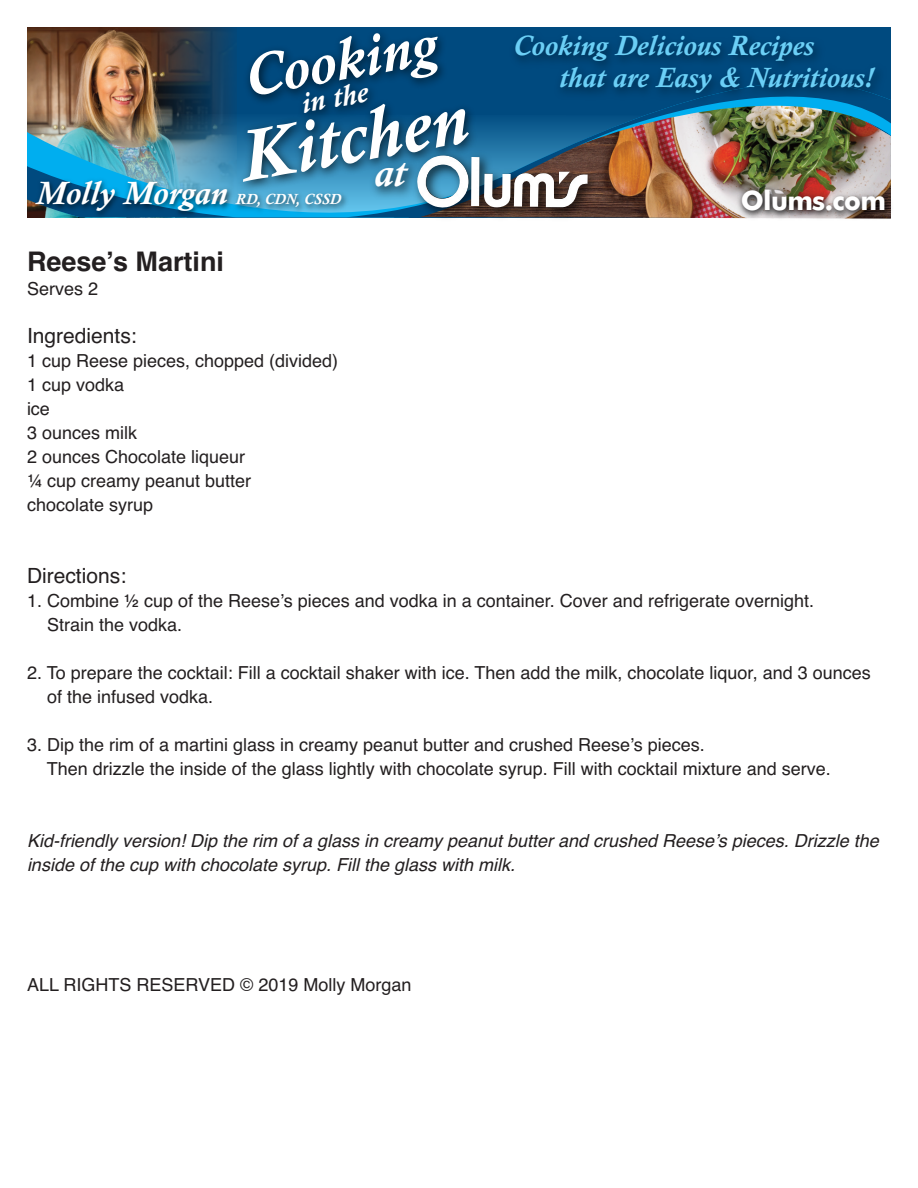
<style>
.page{position:relative;width:918px;height:1188px;background:#fff}
.page>*{position:absolute;margin:0;border:0;box-sizing:border-box;transform-origin:0 0}
.t1{font:italic 700 73.35px "Calisto";color:#fff}
.t2{font:italic 700 58.65px "Calisto";color:#fff}
.t3{font:italic 700 39.75px "Calisto";color:#fff}
.t4{font:italic 700 33px "Calisto";color:#fff}
.t5{font:italic 700 29.4px "Calisto";color:#fff}
.t6{font:italic 700 28.5px/31.5px "Calisto";color:#6bcff6}
.t7{font:700 27px "Helvetica";color:#231f20}
.t8{font:700 27px "Futura BT";letter-spacing:-.025em;color:#fff}
.t9{font:21px "Helvetica";color:#231f20}
.t10{font:18px/24px "Helvetica";color:#231f20}
.t11{font:italic 18px/24px "Helvetica";color:#231f20}
.s1{font-size:15px}
</style>
<div class="page">
<img style="left:27px;top:27px;width:125px;height:33px">
<svg style="left:152px;top:27px;width:12px;height:33px"></svg>
<img style="left:27px;top:60px;width:864px;height:157px">
<img style="left:164px;top:27px;width:377px;height:143px">
<img style="left:725px;top:179px;width:166px;height:40px">
<img style="left:27px;top:170px;width:316px;height:48px">
<img style="left:499px;top:27px;width:392px;height:96px">
<img style="left:343px;top:145px;width:64px;height:73px">
<img style="left:407px;top:144px;width:200px;height:74px">
<img style="left:417px;top:153px;width:171px;height:56px">
<p class="t2" style="left:238px;top:43px;width:196px;rotate:-10deg">Cooking</p>
<p class="t6" style="left:559px;top:29px;width:315px;text-indent:-46px">Cooking Delicious Recipes<br>that are Easy &amp; Nutritious!</p>
<p class="t5" style="left:298px;top:86px;width:69px;rotate:-10deg">in the</p>
<p class="t1" style="left:233px;top:114px;width:231px;rotate:-10deg">Kitchen</p>
<p class="t4" style="left:36px;top:174px;width:307px">Molly Morgan <span class="s1">RD, CDN, CSSD</span></p>
<p class="t8" style="left:741px;top:184px;width:147px">Olums.com</p>
<p class="t3" style="left:374px;top:149px;width:33px">at</p>
<p class="t7" style="left:27px;top:252px;width:199px">Reese’s Martini</p>
<p class="t10" style="left:27px;top:279px;width:73px">Serves 2</p>
<p class="t9" style="left:27px;top:328px;width:111px">Ingredients:</p>
<p class="t10" style="left:27px;top:351px;width:313px">1 cup Reese pieces, chopped (divided)</p>
<p class="t10" style="left:27px;top:375px;width:99px">1 cup vodka</p>
<p class="t10" style="left:27px;top:399px;width:25px">ice</p>
<p class="t10" style="left:27px;top:423px;width:112px">3 ounces milk</p>
<p class="t10" style="left:27px;top:447px;width:220px">2 ounces Chocolate liqueur</p>
<p class="t10" style="left:27px;top:471px;width:226px">¼ cup creamy peanut butter</p>
<p class="t10" style="left:27px;top:495px;width:128px">chocolate syrup</p>
<p class="t9" style="left:27px;top:568px;width:101px">Directions:</p>
<p class="t10" style="left:47px;top:591px;width:769px;text-indent:-20px">1. Combine ½ cup of the Reese’s pieces and vodka in a container. Cover and refrigerate overnight.<br>Strain the vodka.</p>
<p class="t10" style="left:47px;top:663px;width:825px;text-indent:-20px">2. To prepare the cocktail: Fill a cocktail shaker with ice. Then add the milk, chocolate liquor, and 3 ounces of the infused vodka.</p>
<p class="t10" style="left:47px;top:735px;width:786px;text-indent:-20px">3. Dip the rim of a martini glass in creamy peanut butter and crushed Reese’s pieces.<br>Then drizzle the inside of the glass lightly with chocolate syrup. Fill with cocktail mixture and serve.</p>
<p class="t11" style="left:27px;top:831px;width:854px">Kid-friendly version! Dip the rim of a glass in creamy peanut butter and crushed Reese’s pieces. Drizzle the inside of the cup with chocolate syrup. Fill the glass with milk.</p>
<p class="t10" style="left:27px;top:975px;width:386px">ALL RIGHTS RESERVED © 2019 Molly Morgan</p>
</div>
